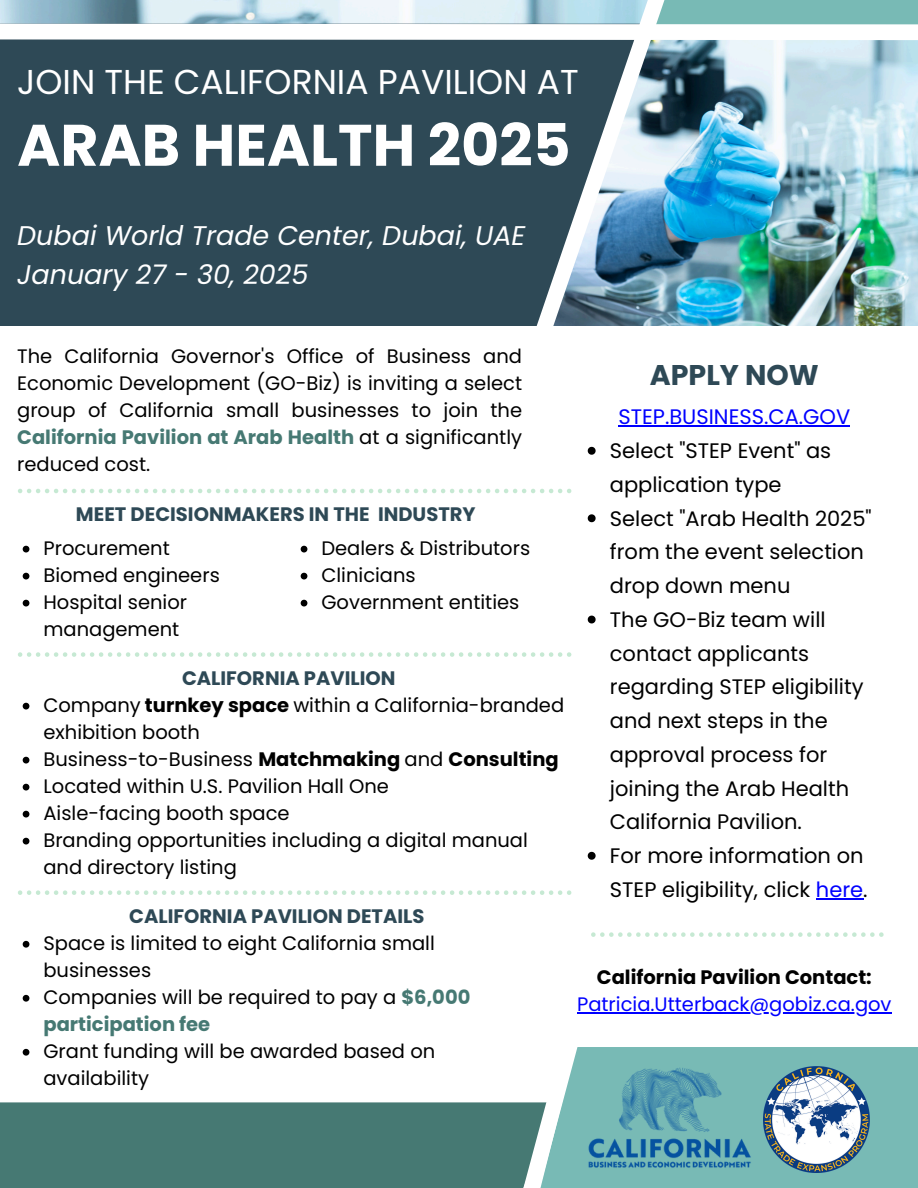
<style>
.page{position:relative;width:918px;height:1188px;background:#fff}
.page>*{position:absolute;margin:0;border:0;box-sizing:border-box;transform-origin:0 0}
.t1{font:700 58.5px "Poppins";color:#fff}
.t2{font:34.5px "Poppins";color:#fff}
.t3{font:700 28.5px "Poppins";color:#2e4956}
.t4{font:italic 27px/39.3px "Poppins";color:#fff}
.t5{font:21px/33.8px "Poppins";color:#000}
.t6{font:21px "Poppins";color:#00f}
.t7{font:19.5px/27px "Poppins";color:#000}
.t8{font:700 19.5px "Poppins";color:#2e4956}
.t9{font:19.5px "Poppins";color:#00f}
.t10{font:700 19.5px "Poppins";color:#000}
.s1{font-weight:700;color:#467973}
.s2{font-weight:700}
.s3{color:#00f}
</style>
<div class="page">
<img style="left:0;top:0;width:519px;height:16px">
<img style="left:694px;top:48px;width:224px;height:278px">
<div style="left:0;top:48px;width:519px;height:278px;background:#2e4956"></div>
<div style="left:643px;top:0;width:275px;height:39px;background:#78bab5"></div>
<img style="left:519px;top:0;width:175px;height:326px">
<svg style="left:0;top:16px;width:918px;height:32px"></svg>
<div style="left:0;top:1102px;width:507px;height:86px;background:#467973"></div>
<div style="left:593px;top:1047px;width:325px;height:141px;background:#78bab5"></div>
<svg style="left:18px;top:489px;width:553px;height:4px"></svg>
<svg style="left:507px;top:1013px;width:86px;height:175px"></svg>
<svg style="left:18px;top:652px;width:553px;height:5px"></svg>
<svg style="left:18px;top:890px;width:553px;height:5px"></svg>
<svg style="left:591px;top:932px;width:293px;height:5px"></svg>
<img style="left:764px;top:1067px;width:105px;height:105px">
<img style="left:588px;top:1067px;width:163px;height:105px">
<hr style="left:618px;top:425px;width:232px;height:2px;background:#00f">
<svg style="left:588px;top:447px;width:8px;height:8px"></svg>
<svg style="left:588px;top:514px;width:8px;height:8px"></svg>
<svg style="left:588px;top:616px;width:8px;height:7px"></svg>
<svg style="left:588px;top:852px;width:8px;height:8px"></svg>
<hr style="left:816px;top:898px;width:47px;height:1px;background:#00f">
<svg style="left:301px;top:546px;width:6px;height:6px"></svg>
<svg style="left:301px;top:573px;width:6px;height:6px"></svg>
<svg style="left:301px;top:600px;width:6px;height:6px"></svg>
<svg style="left:23px;top:546px;width:6px;height:6px"></svg>
<svg style="left:23px;top:573px;width:6px;height:6px"></svg>
<svg style="left:23px;top:600px;width:6px;height:6px"></svg>
<svg style="left:23px;top:703px;width:6px;height:7px"></svg>
<svg style="left:23px;top:757px;width:6px;height:7px"></svg>
<svg style="left:23px;top:784px;width:6px;height:7px"></svg>
<svg style="left:23px;top:811px;width:6px;height:7px"></svg>
<svg style="left:23px;top:838px;width:6px;height:7px"></svg>
<hr style="left:577px;top:1012px;width:315px;height:1px;background:#00f">
<svg style="left:23px;top:941px;width:6px;height:7px"></svg>
<svg style="left:23px;top:995px;width:6px;height:7px"></svg>
<svg style="left:23px;top:1049px;width:6px;height:7px"></svg>
<h2 class="t2" style="left:17px;top:58px;width:563px">JOIN THE CALIFORNIA PAVILION AT</h2>
<h1 class="t1" style="left:17px;top:104px;width:555px">ARAB HEALTH 2025</h1>
<h3 class="t4" style="left:17px;top:215px;width:510px">Dubai World Trade Center, Dubai, UAE<br>January 27 - 30, 2025</h3>
<p class="t7" style="left:17px;top:343px;width:506px;text-align:justify">The California Governor's Office of Business and Economic Development (GO-Biz) is inviting a select group of California small businesses to join the <span class="s1">California Pavilion at Arab Health</span> at a significantly reduced cost.</p>
<h3 class="t8" style="left:76px;top:501px;width:401px">MEET DECISIONMAKERS IN THE INDUSTRY</h3>
<p class="t7" style="left:43px;top:534px;width:128px">Procurement</p>
<p class="t7" style="left:43px;top:561px;width:178px">Biomed engineers</p>
<p class="t7" style="left:43px;top:588px;width:145px">Hospital senior management</p>
<p class="t7" style="left:321px;top:534px;width:210px">Dealers &amp; Distributors</p>
<p class="t7" style="left:321px;top:561px;width:96px">Clinicians</p>
<p class="t7" style="left:321px;top:588px;width:199px">Government entities</p>
<p class="t8" style="left:182px;top:664px;width:215px">CALIFORNIA PAVILION</p>
<p class="t7" style="left:43px;top:691px;width:522px">Company <span class="s2">turnkey space</span> within a California-branded exhibition booth</p>
<p class="t7" style="left:43px;top:745px;width:517px">Business-to-Business <span class="s2">Matchmaking</span> and <span class="s2">Consulting</span></p>
<p class="t7" style="left:43px;top:772px;width:347px">Located within U.S. Pavilion Hall One</p>
<p class="t7" style="left:43px;top:799px;width:248px">Aisle-facing booth space</p>
<h3 class="t7" style="left:43px;top:826px;width:486px">Branding opportunities including a digital manual and directory listing</h3>
<p class="t8" style="left:129px;top:902px;width:297px">CALIFORNIA PAVILION DETAILS</p>
<p class="t7" style="left:43px;top:930px;width:393px">Space is limited to eight California small businesses</p>
<p class="t7" style="left:43px;top:984px;width:428px">Companies will be required to pay a <span class="s1">$6,000 participation fee</span></p>
<p class="t7" style="left:43px;top:1038px;width:393px">Grant funding will be awarded based on availability</p>
<p class="t3" style="left:650px;top:355px;width:171px">APPLY NOW</p>
<p class="t6" style="left:618px;top:402px;width:233px">STEP.BUSINESS.CA.GOV</p>
<p class="t5" style="left:610px;top:434px;width:223px">Select "STEP Event" as application type</p>
<p class="t5" style="left:610px;top:501px;width:263px">Select "Arab Health 2025" from the event selection drop down menu</p>
<p class="t5" style="left:610px;top:603px;width:255px">The GO-Biz team will contact applicants regarding STEP eligibility and next steps in the approval process for joining the Arab Health<br>California Pavilion.</p>
<h3 class="t5" style="left:610px;top:839px;width:259px">For more information on<br>STEP eligibility, click <span class="s3">here</span>.</h3>
<p class="t10" style="left:597px;top:964px;width:276px">California Pavilion Contact:</p>
<p class="t9" style="left:577px;top:991px;width:316px">Patricia.Utterback@gobiz.ca.gov</p>
</div>
